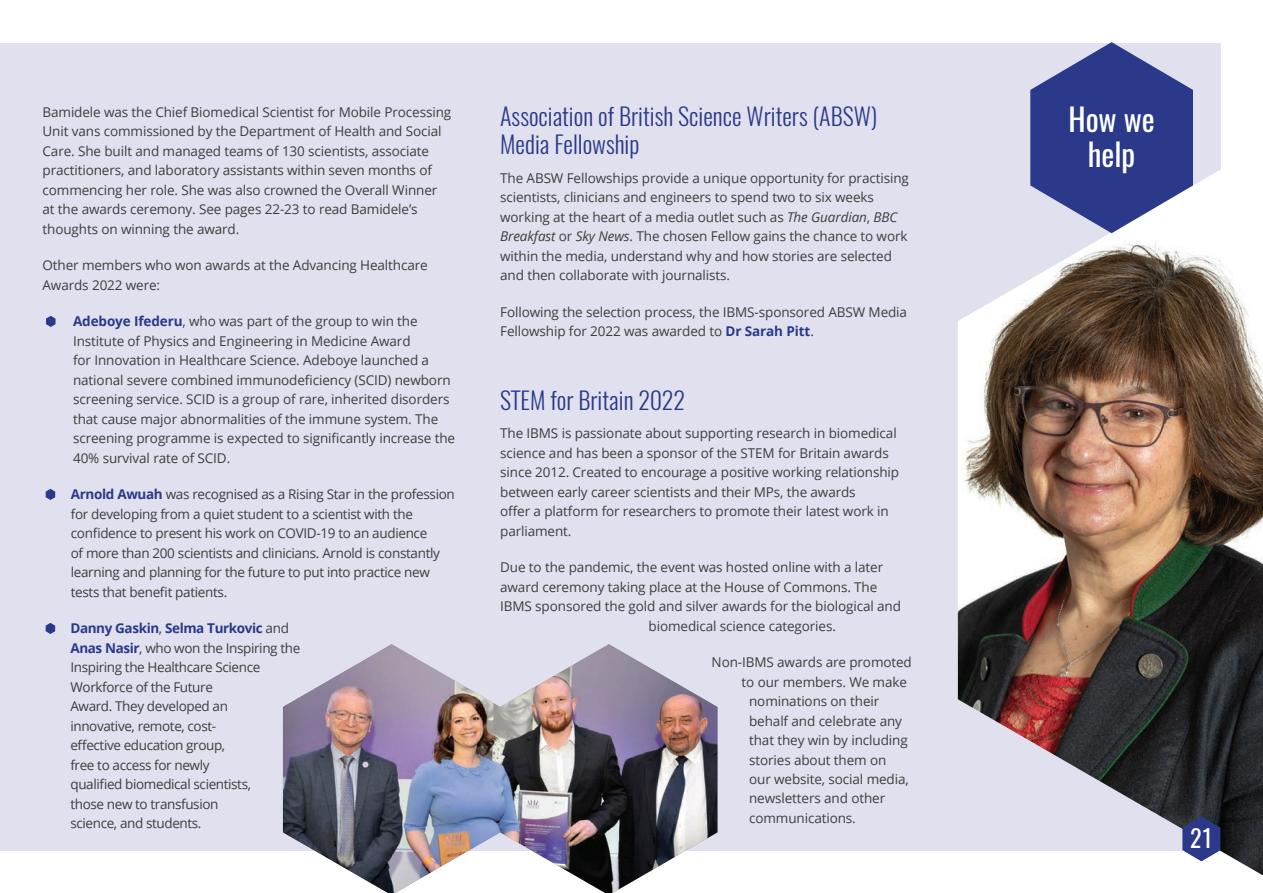
<style>
.page{position:relative;width:1263px;height:893px;background:#fff}
.page>*{position:absolute;margin:0;border:0;box-sizing:border-box;transform-origin:0 0}
.t1{font:30.75px/35.1px "Oswald";color:#fff;text-align:center}
.t2{font:300 24px/28.5px "Oswald";color:#2a3989}
.t3{font:24px "Oswald";color:#fff}
.t4{font:13.5px/19.5px "Open Sans";letter-spacing:-.01em;color:#3e3e3f}
.t5{font:13.5px/19.5px "Open Sans";letter-spacing:-.03em;color:#3e3e3f}
.s1{font-weight:700;color:#2a3989}
.s2{font-style:italic}
</style>
<div class="page">
<div style="left:0;top:43px;width:1220px;height:807px;background:#e0e0ee"></div>
<svg style="left:1193px;top:145px;width:28px;height:67px;fill:#fff"></svg>
<img style="left:958px;top:212px;width:305px;height:663px">
<svg style="left:1182px;top:816px;width:38px;height:45px;background:#434f8b"></svg>
<svg style="left:1030px;top:42px;width:163px;height:191px"></svg>
<svg style="left:46px;top:316px;width:10px;height:11px"></svg>
<svg style="left:46px;top:489px;width:9px;height:11px"></svg>
<svg style="left:46px;top:623px;width:9px;height:11px"></svg>
<img style="left:283px;top:644px;width:434px;height:249px">
<p class="t4" style="left:43px;top:102px;width:410px">Bamidele was the Chief Biomedical Scientist for Mobile Processing Unit vans commissioned by the Department of Health and Social Care. She built and managed teams of 130 scientists, associate practitioners, and laboratory assistants within seven months of commencing her role. She was also crowned the Overall Winner at the awards ceremony. See pages 22-23 to read Bamidele’s thoughts on winning the award.</p>
<p class="t4" style="left:43px;top:255px;width:387px">Other members who won awards at the Advancing Healthcare<br>Awards 2022 were:</p>
<p class="t4" style="left:73px;top:311px;width:383px"><span class="s1">Adeboye Ifederu</span>, who was part of the group to win the Institute of Physics and Engineering in Medicine Award<br>for Innovation in Healthcare Science. Adeboye launched a national severe combined immunodeficiency (SCID) newborn screening service. SCID is a group of rare, inherited disorders that cause major abnormalities of the immune system. The screening programme is expected to significantly increase the 40% survival rate of SCID.</p>
<p class="t4" style="left:71px;top:484px;width:386px"><span class="s1">Arnold Awuah</span> was recognised as a Rising Star in the profession for developing from a quiet student to a scientist with the confidence to present his work on COVID-19 to an audience<br>of more than 200 scientists and clinicians. Arnold is constantly learning and planning for the future to put into practice new tests that benefit patients.</p>
<p class="t5" style="left:70px;top:618px;width:231px"><span class="s1">Danny Gaskin</span>, <span class="s1">Selma Turkovic</span> and<br><span class="s1">Anas Nasir</span>, who won the Inspiring the<br>Inspiring the Healthcare Science<br>Workforce of the Future<br>Award. They developed an<br>innovative, remote, cost-<br>effective education group,<br>free to access for newly<br>qualified biomedical scientists,<br>those new to transfusion<br>science, and students.</p>
<p class="t2" style="left:500px;top:99px;width:378px">Association of British Science Writers (ABSW)<br>Media Fellowship</p>
<p class="t4" style="left:500px;top:168px;width:410px">The ABSW Fellowships provide a unique opportunity for practising scientists, clinicians and engineers to spend two to six weeks working at the heart of a media outlet such as <span class="s2">The Guardian</span>, <span class="s2">BBC Breakfast</span> or <span class="s2">Sky News</span>. The chosen Fellow gains the chance to work within the media, understand why and how stories are selected and then collaborate with journalists.</p>
<p class="t4" style="left:500px;top:302px;width:408px">Following the selection process, the IBMS-sponsored ABSW Media<br>Fellowship for 2022 was awarded to <span class="s1">Dr Sarah Pitt</span>.</p>
<p class="t2" style="left:500px;top:383px;width:186px">STEM for Britain 2022</p>
<p class="t4" style="left:500px;top:423px;width:400px">The IBMS is passionate about supporting research in biomedical science and has been a sponsor of the STEM for Britain awards since 2012. Created to encourage a positive working relationship between early career scientists and their MPs, the awards<br>offer a platform for researchers to promote their latest work in parliament.</p>
<p class="t4" style="left:500px;top:557px;width:384px">Due to the pandemic, the event was hosted online with a later</p>
<p class="t4" style="left:500px;top:576px;width:379px">award ceremony taking place at the House of Commons. The</p>
<p class="t4" style="left:500px;top:596px;width:402px">IBMS sponsored the gold and silver awards for the biological and</p>
<p class="t4" style="left:649px;top:615px;width:189px">biomedical science categories.</p>
<p class="t4" style="left:712px;top:652px;width:202px">Non-IBMS awards are promoted</p>
<p class="t4" style="left:742px;top:671px;width:167px">to our members. We make</p>
<p class="t4" style="left:749px;top:691px;width:132px">nominations on their</p>
<p class="t4" style="left:749px;top:710px;width:154px">behalf and celebrate any</p>
<p class="t4" style="left:749px;top:730px;width:160px">that they win by including</p>
<p class="t4" style="left:749px;top:749px;width:139px">stories about them on</p>
<p class="t4" style="left:749px;top:769px;width:161px">our website, social media,</p>
<p class="t4" style="left:749px;top:788px;width:138px">newsletters and other</p>
<p class="t4" style="left:749px;top:808px;width:108px">communications.</p>
<p class="t1" style="left:1068px;top:99px;width:88px">How we help</p>
<p class="t3" style="left:1190px;top:817px;width:24px">21</p>
</div>
